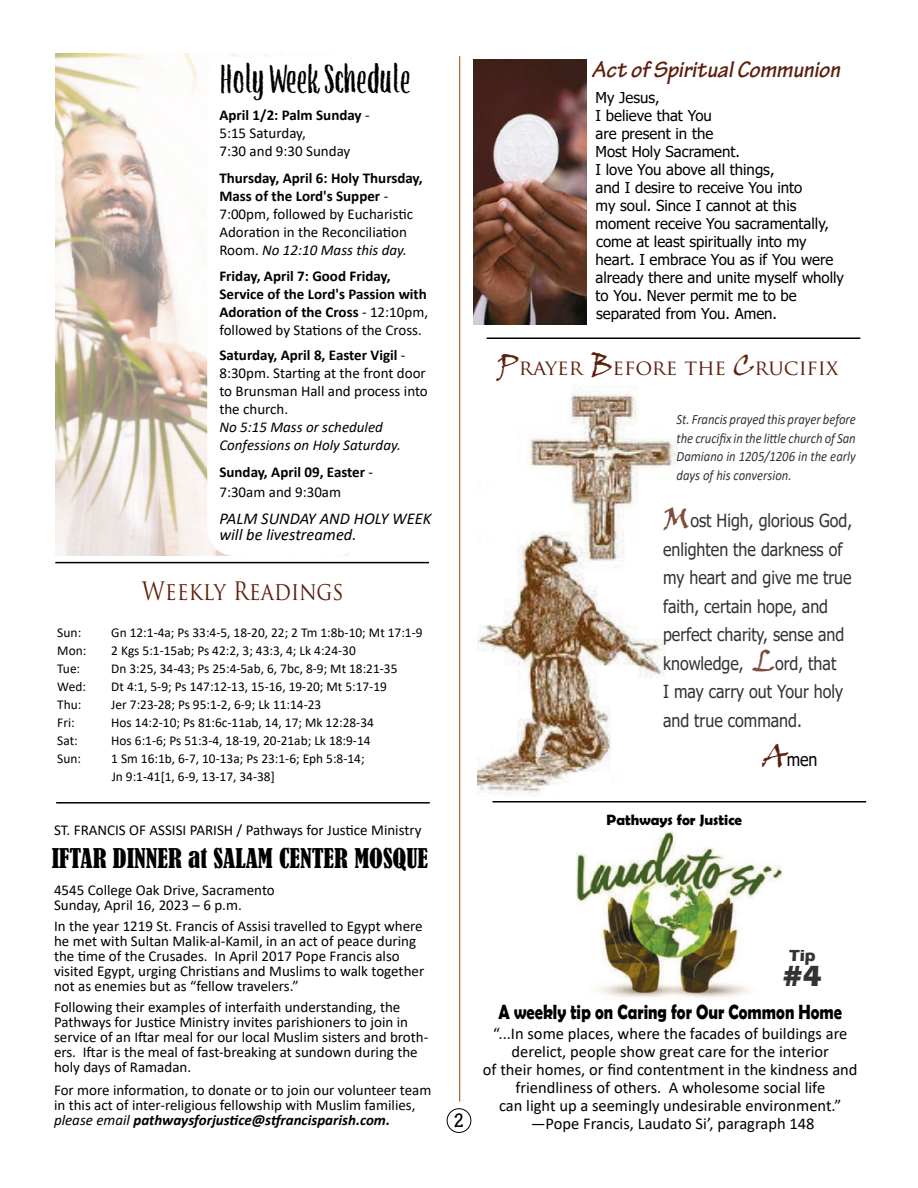
<style>
.page{position:relative;width:918px;height:1188px;background:#fff}
.page>*{position:absolute;margin:0;border:0;box-sizing:border-box;transform-origin:0 0}
.t1{font:condensed 45px "ATS Cond";color:#000}
.t2{font:700 30px "Eras ITC";color:#333}
.t3{font:condensed 25.5px "Bernard";color:#000}
.t4{font:24.75px "Trajan Pro";letter-spacing:.01em;color:#5d200c;scale:.85 1}
.t5{font:italic 700 24px "Tekton Pro";color:#5d200c}
.t6{font:21px "Trajan Pro";color:#5d200c}
.t7{font:700 condensed 21px "Tekton Pro";color:#000}
.t8{font:700 20.7px "Berlin Sans FB Demi";color:#000;scale:.8 1}
.t9{font:18px/28.5px "Lktsyb Tahoma";color:#000;scale:.89 1}
.t10{font:18px "Qtqcvd Tahoma";color:#000;scale:.89 1}
.t11{font:16.5px/18px "Shxbdp Calibri";color:#000;text-align:center}
.t12{font:italic 16.5px/16.5px "Hgbrtr Calibri";color:#000}
.t13{font:700 16.5px "Eras ITC";color:#333}
.t14{font:15px/15px "Shxbdp Calibri";color:#000}
.t15{font:15px "Qtqcvd Tahoma";color:#000}
.t16{font:700 15px/18px "Pdbknx Calibri";color:#000}
.t17{font:italic 700 15px "Calibri";color:#000}
.t18{font:15px "Psybdt Calibri";color:#000}
.t19{font:italic 15px "Hgbrtr Calibri";color:#000}
.t20{font:italic 15px "Sqbhgy Calibri";color:#000}
.t21{font:700 15px "Berlin Sans FB Demi";color:#000}
.t22{font:italic 14.25px/18.8px "Ktnbwj Calibri";letter-spacing:-.005em;color:#000;scale:.89 1}
.t23{font:italic 14.25px "Vkgcxg Calibri";letter-spacing:-.005em;color:#000;scale:.89 1}
.t24{font:13.5px/18px "Shxbdp Calibri";color:#000}
.t25{font:13.5px "Psybdt Calibri";color:#000}
.s1{font-family:"Psybdt Calibri";font-weight:400}
.s2{font-family:"Sqbhgy Calibri";font-style:italic}
.s3{font-family:"Hdmmbc Calibri"}
.s4{font-family:"Shxbdp Calibri";font-weight:400}
.s5{font-family:"Psybdt Calibri"}
.s6{font-family:"Hgbrtr Calibri";font-weight:400}
.s7{font-family:"Nddqvg Viner Hand ITC";font-size:30px}
.s8{font-family:"Mrybgx Viner Hand ITC";font-size:30px;color:#5d200c}
.s9{font-family:"Nddqvg Viner Hand ITC";font-size:30px;color:#5d200c}
</style>
<div class="page">
<img style="left:55px;top:53px;width:293px;height:503px">
<div style="left:207px;top:57px;width:157px;height:499px;background:#fff;border-radius:27px"></div>
<img style="left:473px;top:60px;width:113px;height:265px">
<div style="left:447px;top:1109px;width:24px;height:24px;border:1px solid #000;border-radius:50%"></div>
<hr style="left:55px;top:562px;width:374px;height:1px;background:#000">
<hr style="left:459px;top:56px;width:1px;height:1046px;background:#a65922">
<img style="left:478px;top:385px;width:200px;height:412px">
<hr style="left:492px;top:801px;width:374px;height:1px;background:#000">
<hr style="left:487px;top:338px;width:373px;height:1px;background:#000">
<img style="left:576px;top:831px;width:205px;height:167px">
<hr style="left:56px;top:802px;width:374px;height:2px;background:#000">
<p class="t1" style="left:220px;top:54px;width:192px">Holy Week Schedule</p>
<p class="t16" style="left:219px;top:106px;width:152px">April 1/2: Palm Sunday <span class="s1">-</span></p>
<p class="t18" style="left:219px;top:123px;width:88px">5:15 Saturday,</p>
<p class="t16" style="left:219px;top:137px;width:205px;line-height:27px"><span class="s1">7:30 and 9:30 Sunday<br></span>Thursday, April 6: Holy Thursday,</p>
<p class="t16" style="left:219px;top:187px;width:170px">Mass of the Lord's Supper <span class="s1">-</span></p>
<p class="t14" style="left:219px;top:205px;width:195px;line-height:18px">7:00pm, followed by Eucharistic<br>Adoration in the Reconciliation<br>Room. <span class="s2">No 12:10 Mass this day.</span></p>
<p class="t16" style="left:219px;top:266px;width:210px">Friday, April 7: Good Friday,<br>Service of the Lord's Passion with<br><span class="s3">Adoration of the Cross</span> <span class="s1">- 12:10pm, </span><span class="s4">followed by Stations of the Cross.</span></p>
<p class="t16" style="left:219px;top:346px;width:188px">Saturday, April 8, Easter Vigil <span class="s1">-</span></p>
<p class="t14" style="left:219px;top:364px;width:210px;line-height:18px">8:30pm. Starting at the front door <span class="s5">to Brunsman Hall and process into </span>the church.</p>
<p class="t20" style="left:219px;top:417px;width:165px">No 5:15 Mass or scheduled</p>
<p class="t19" style="left:219px;top:435px;width:183px">Confessions on Holy Saturday.</p>
<p class="t16" style="left:219px;top:463px;width:155px">Sunday, April 09, Easter <span class="s1">-</span></p>
<p class="t18" style="left:219px;top:481px;width:123px">7:30am and 9:30am</p>
<p class="t12" style="left:219px;top:509px;width:214px">PALM SUNDAY AND HOLY WEEK will be livestreamed.</p>
<h3 class="t4" style="left:142px;top:576px;width:239px">Weekly Readings</h3>
<p class="t25" style="left:57px;top:623px;width:25px">Sun:</p>
<p class="t24" style="left:111px;top:623px;width:313px">Gn 12:1-4a; Ps 33:4-5, 18-20, 22; 2 Tm 1:8b-10; Mt 17:1-9</p>
<p class="t24" style="left:57px;top:641px;width:31px">Mon:</p>
<p class="t24" style="left:111px;top:641px;width:246px">2 Kgs 5:1-15ab; Ps 42:2, 3; 43:3, 4; Lk 4:24-30</p>
<p class="t24" style="left:57px;top:659px;width:24px">Tue:</p>
<p class="t24" style="left:111px;top:659px;width:288px">Dn 3:25, 34-43; Ps 25:4-5ab, 6, 7bc, 8-9; Mt 18:21-35</p>
<p class="t24" style="left:57px;top:677px;width:30px">Wed:</p>
<p class="t24" style="left:111px;top:677px;width:277px">Dt 4:1, 5-9; Ps 147:12-13, 15-16, 19-20; Mt 5:17-19</p>
<p class="t24" style="left:57px;top:695px;width:26px">Thu:</p>
<p class="t24" style="left:111px;top:695px;width:212px">Jer 7:23-28; Ps 95:1-2, 6-9; Lk 11:14-23</p>
<p class="t24" style="left:57px;top:713px;width:19px">Fri:</p>
<p class="t24" style="left:111px;top:713px;width:264px">Hos 14:2-10; Ps 81:6c-11ab, 14, 17; Mk 12:28-34</p>
<p class="t24" style="left:57px;top:731px;width:22px">Sat:</p>
<p class="t24" style="left:111px;top:731px;width:261px">Hos 6:1-6; Ps 51:3-4, 18-19, 20-21ab; Lk 18:9-14</p>
<p class="t24" style="left:57px;top:749px;width:25px">Sun:</p>
<p class="t24" style="left:111px;top:749px;width:255px">1 Sm 16:1b, 6-7, 10-13a; Ps 23:1-6; Eph 5:8-14;<br>Jn 9:1-41[1, 6-9, 13-17, 34-38]</p>
<p class="t14" style="left:54px;top:822px;width:369px">ST. FRANCIS OF ASSISI PARISH / Pathways for Justice Ministry</p>
<h3 class="t3" style="left:52px;top:843px;width:378px">IFTAR DINNER at SALAM CENTER MOSQUE</h3>
<p class="t14" style="left:54px;top:882px;width:222px">4545 College Oak Drive, Sacramento<br>Sunday, April 16, 2023 – 6 p.m.</p>
<p class="t14" style="left:54px;top:918px;width:372px">In the year 1219 St. Francis of Assisi travelled to Egypt where he met with Sultan Malik-al-Kamil, in an act of peace during the time of the Crusades. In April 2017 Pope Francis also visited Egypt, urging Christians and Muslims to walk together not as enemies but as “fellow travelers.”</p>
<p class="t14" style="left:54px;top:999px;width:376px">Following their examples of interfaith understanding, the Pathways for Justice Ministry invites parishioners to join in service of an Iftar meal for our local Muslim sisters and broth&shy;ers. Iftar is the meal of fast-breaking at sundown during the holy days of Ramadan.</p>
<p class="t14" style="left:54px;top:1082px;width:379px">For more information, to donate or to join our volunteer team in this act of inter-religious fellowship with Muslim families,</p>
<p class="t17" style="left:54px;top:1109px;width:338px"><span class="s6">please email</span> pathwaysforjustice@stfrancisparish.com.</p>
<p class="t5" style="left:592px;top:56px;width:249px">Act of Spiritual Communion</p>
<p class="t15" style="left:596px;top:87px;width:66px">My Jesus,</p>
<p class="t15" style="left:596px;top:105px;width:118px">I believe that You</p>
<p class="t15" style="left:596px;top:123px;width:119px">are present in the</p>
<p class="t15" style="left:596px;top:141px;width:146px">Most Holy Sacrament.</p>
<p class="t15" style="left:596px;top:159px;width:180px">I love You above all things,</p>
<p class="t15" style="left:596px;top:177px;width:208px">and I desire to receive You into</p>
<p class="t15" style="left:596px;top:195px;width:202px">my soul. Since I cannot at this</p>
<p class="t15" style="left:596px;top:213px;width:235px">moment receive You sacramentally,</p>
<p class="t15" style="left:596px;top:231px;width:212px">come at least spiritually into my</p>
<p class="t15" style="left:596px;top:249px;width:239px">heart. I embrace You as if You were</p>
<p class="t15" style="left:596px;top:267px;width:250px">already there and unite myself wholly</p>
<p class="t15" style="left:596px;top:285px;width:203px">to You. Never permit me to be</p>
<p class="t15" style="left:596px;top:303px;width:183px">separated from You. Amen.</p>
<p class="t6" style="left:497px;top:354px;width:343px"><span class="s7">P</span>rayer <span class="s7">B</span>efore the <span class="s7">C</span>rucifix</p>
<p class="t23" style="left:677px;top:409px;width:203px">St. Francis prayed this prayer before</p>
<p class="t22" style="left:677px;top:428px;width:203px">the crucifix in the little church of San<br>Damiano in 1205/1206 in the early</p>
<p class="t23" style="left:677px;top:465px;width:131px">days of his conversion.</p>
<p class="t9" style="left:663px;top:508px;width:214px"><span class="s8">M</span>ost High, glorious God, enlighten the darkness of my heart and give me true faith, certain hope, and perfect charity, sense and knowledge, <span class="s8">L</span>ord, that<br>I may carry out Your holy and true command.</p>
<p class="t10" style="left:763px;top:747px;width:63px"><span class="s9">A</span>men</p>
<p class="t21" style="left:607px;top:811px;width:137px">Pathways for Justice</p>
<p class="t7" style="left:453px;top:1109px;width:12px">2</p>
<p class="t13" style="left:789px;top:946px;width:28px">Tip</p>
<p class="t2" style="left:783px;top:959px;width:41px">#4</p>
<p class="t8" style="left:498px;top:1000px;width:431px">A weekly tip on Caring for Our Common Home</p>
<p class="t11" style="left:493px;top:1024px;width:356px">“...In some places, where the facades of buildings are derelict, people show great care for the interior</p>
<p class="t11" style="left:483px;top:1060px;width:376px">of their homes, or find contentment in the kindness and friendliness of others. A wholesome social life</p>
<p class="t11" style="left:499px;top:1096px;width:344px">can light up a seemingly undesirable environment.”</p>
<p class="t11" style="left:531px;top:1114px;width:285px">—Pope Francis, Laudato Si’, paragraph 148</p>
</div>
